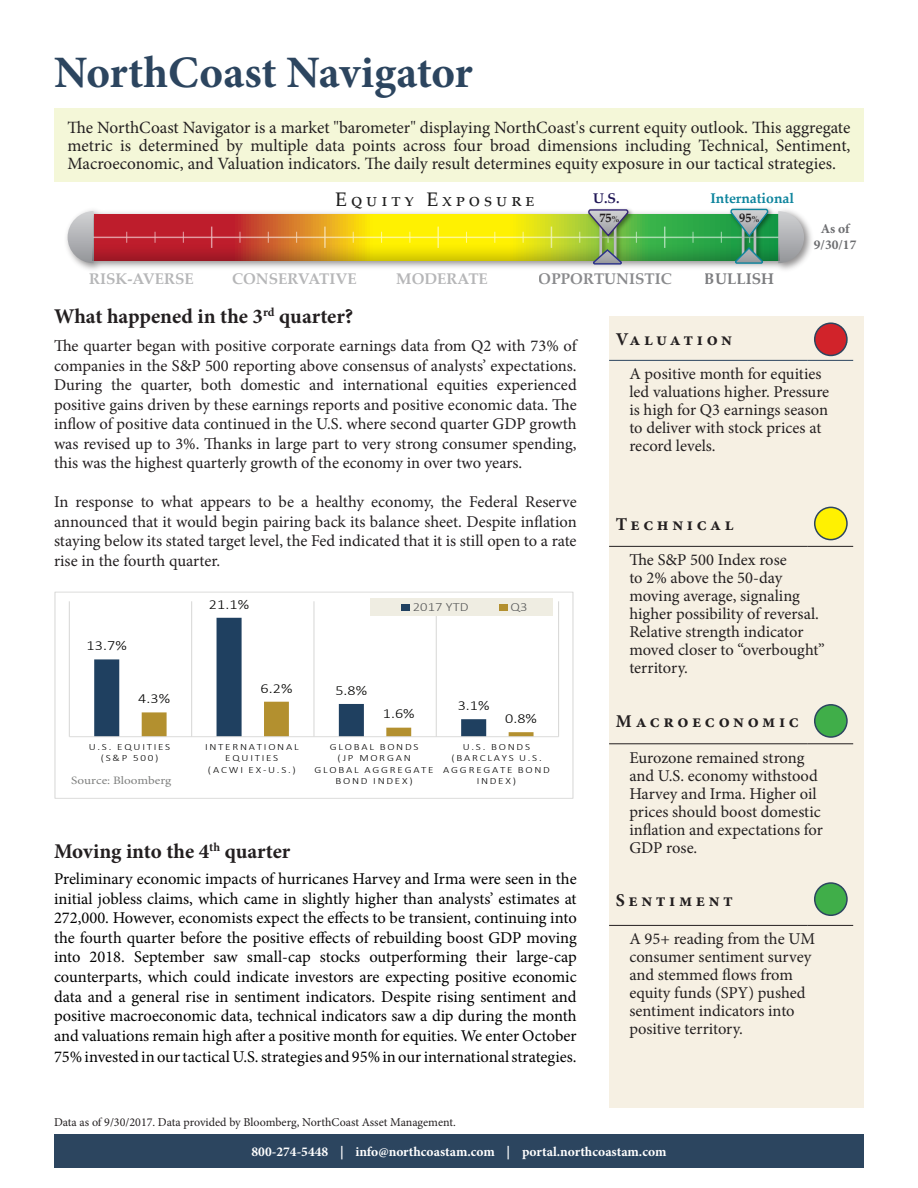
<style>
.page{position:relative;width:918px;height:1188px;background:#fff}
.page>*{position:absolute;margin:0;border:0;box-sizing:border-box;transform-origin:0 0}
.t1{font:700 45px "Minion Pro";letter-spacing:-.015em;color:#2c455f}
.t2{font:700 21px "Minion Pro";letter-spacing:-.01em;color:#231f20}
.t3{font:19.65px "Palatino Linotype";letter-spacing:.2em;color:#1e1e1e}
.t4{font:700 18px "Minion Pro";letter-spacing:.2em;color:#231f20}
.t5{font:17.25px/18px "Minion Pro";color:#231f20;text-align:justify}
.t6{font:16.5px/18px "Minion Pro";color:#231f20}
.t7{font:16.5px/19.5px "Minion Pro";color:#000;text-align:justify}
.t8{font:700 15.45px "Palatino Linotype";color:#6c6d70}
.t9{font:700 14.1px "Palatino Linotype";color:#0d849d}
.t10{font:700 14.1px "Palatino Linotype";color:#211857}
.t11{font:300 13.95px "Calibri";color:#050504;scale:1.16 1}
.t12{font:700 13.5px "Minion Pro";color:#fff}
.t13{font:700 13.5px/16.2px "Minion Pro";color:#6c6d70;text-align:center}
.t14{font:300 12.6px "Calibri";color:#595a5a;scale:1.16 1}
.t15{font:700 12.6px "Palatino Linotype";color:#231f20}
.t16{font:12px "Minion Pro";color:#231f20}
.t17{font:11.25px "Minion Pro";color:#7f807f;scale:1.16 1}
.t18{font:300 9.45px/11.4px "Calibri";letter-spacing:.16em;color:#050504;text-align:center;scale:1.16 1}
.s1{font-size:8.4px}
</style>
<div class="page">
<img style="left:66px;top:210px;width:746px;height:60px">
<svg style="left:68px;top:211px;width:26px;height:52px"></svg>
<svg style="left:778px;top:211px;width:26px;height:52px"></svg>
<svg style="left:93px;top:214px;width:687px;height:46px;background:#bd9627"></svg>
<img style="left:584px;top:208px;width:53px;height:58px">
<svg style="left:587px;top:209px;width:42px;height:56px;background:#8ba874"></svg>
<img style="left:726px;top:208px;width:50px;height:58px">
<svg style="left:730px;top:208px;width:39px;height:56px;background:#589f7c"></svg>
<div style="left:54px;top:108px;width:810px;height:73px;background:#f4f7d8"></div>
<div style="left:609px;top:316px;width:255px;height:792px;background:#f6f0e3"></div>
<hr style="left:609px;top:360px;width:198px;height:1px;background:#2c455f">
<hr style="left:807px;top:360px;width:46px;height:1px;background:#2c455f">
<hr style="left:609px;top:546px;width:198px;height:1px;background:#231f20">
<hr style="left:807px;top:546px;width:46px;height:1px;background:#231f20">
<hr style="left:609px;top:744px;width:198px;height:1px;background:#231f20">
<hr style="left:807px;top:744px;width:46px;height:1px;background:#231f20">
<hr style="left:609px;top:925px;width:198px;height:1px;background:#231f20">
<hr style="left:807px;top:925px;width:46px;height:1px;background:#231f20">
<div style="left:815px;top:323px;width:32px;height:32px;background:#d1232a;border-radius:50%"></div>
<div style="left:814px;top:322px;width:34px;height:34px;border:2px solid #2c455f;border-radius:50%"></div>
<div style="left:815px;top:507px;width:32px;height:33px;background:#fff101;border-radius:50%"></div>
<div style="left:814px;top:507px;width:34px;height:33px;border:2px solid #2c455f;border-radius:50%"></div>
<div style="left:815px;top:705px;width:32px;height:32px;background:#40ae49;border-radius:50%"></div>
<div style="left:814px;top:704px;width:34px;height:34px;border:2px solid #2c455f;border-radius:50%"></div>
<div style="left:815px;top:883px;width:32px;height:32px;background:#40ae49;border-radius:50%"></div>
<div style="left:814px;top:882px;width:34px;height:34px;border:2px solid #2c455f;border-radius:50%"></div>
<div style="left:54px;top:1134px;width:810px;height:34px;background:#2c455f"></div>
<hr style="left:558px;top:601px;width:1px;height:136px;background:#d9d9d8">
<hr style="left:436px;top:601px;width:1px;height:136px;background:#d9d9d8">
<hr style="left:313px;top:601px;width:1px;height:136px;background:#d9d9d8">
<hr style="left:191px;top:601px;width:1px;height:136px;background:#d9d9d8">
<hr style="left:69px;top:601px;width:1px;height:136px;background:#d9d9d8">
<svg style="left:94px;top:618px;width:342px;height:118px"></svg>
<svg style="left:142px;top:702px;width:392px;height:34px"></svg>
<hr style="left:69px;top:736px;width:490px;height:1px;background:#d9d9d8">
<div style="left:371px;top:599px;width:182px;height:17px;background:#efede2"></div>
<div style="left:401px;top:604px;width:8px;height:7px;background:#1f4060"></div>
<div style="left:499px;top:604px;width:8px;height:7px;background:#b3902f"></div>
<div style="left:54px;top:592px;width:519px;height:207px;border:1px solid #d9d9d8"></div>
<h1 class="t1" style="left:54px;top:41px;width:420px">NorthCoast Navigator</h1>
<p class="t5" style="left:68px;top:119px;width:785px">The NorthCoast Navigator is a market "barometer" displaying NorthCoast's current equity outlook. This aggregate metric is determined by multiple data points across four broad dimensions including Technical, Sentiment, Macroeconomic, and Valuation indicators. The daily result determines equity exposure in our tactical strategies.</p>
<p class="t3" style="left:335px;top:185px;width:201px">EQUITY EXPOSURE</p>
<p class="t10" style="left:593px;top:188px;width:28px">U.S.</p>
<p class="t9" style="left:710px;top:188px;width:85px">International</p>
<p class="t15" style="left:599px;top:209px;width:22px">75<span class="s1">%</span></p>
<p class="t15" style="left:739px;top:209px;width:22px">95<span class="s1">%</span></p>
<p class="t8" style="left:89px;top:268px;width:106px">RISK-AVERSE</p>
<p class="t8" style="left:232px;top:268px;width:126px">CONSERVATIVE</p>
<p class="t8" style="left:396px;top:268px;width:93px">MODERATE</p>
<p class="t8" style="left:539px;top:268px;width:135px">OPPORTUNISTIC</p>
<p class="t8" style="left:705px;top:268px;width:70px">BULLISH</p>
<p class="t13" style="left:814px;top:220px;width:44px">As of<br>9/30/17</p>
<p class="t2" style="left:54px;top:301px;width:301px">What happened in the 3<sup>rd</sup> quarter?</p>
<p class="t6" style="left:54px;top:336px;width:524px;line-height:19.5px;text-align:justify">The quarter began with positive corporate earnings data from Q2 with 73% of companies in the S&amp;P 500 reporting above consensus of analysts’ expectations.<br>During the quarter, both domestic and international equities experienced positive gains driven by these earnings reports and positive economic data. The inflow of positive data continued in the U.S. where second quarter GDP growth was revised up to 3%. Thanks in large part to very strong consumer spending, this was the highest quarterly growth of the economy in over two years.</p>
<p class="t6" style="left:54px;top:492px;width:524px;line-height:19.5px;text-align:justify">In response to what appears to be a healthy economy, the Federal Reserve announced that it would begin pairing back its balance sheet. Despite inflation staying below its stated target level, the Fed indicated that it is still open to a rate rise in the fourth quarter.</p>
<p class="t11" style="left:87px;top:637px;width:36px">13.7%</p>
<p class="t11" style="left:138px;top:690px;width:29px">4.3%</p>
<p class="t11" style="left:209px;top:596px;width:36px">21.1%</p>
<p class="t11" style="left:261px;top:680px;width:29px">6.2%</p>
<p class="t14" style="left:413px;top:599px;width:49px">2017 YTD</p>
<p class="t14" style="left:511px;top:599px;width:16px">Q3</p>
<p class="t11" style="left:335px;top:681px;width:29px">5.8%</p>
<p class="t11" style="left:458px;top:697px;width:29px">3.1%</p>
<p class="t11" style="left:383px;top:705px;width:29px">1.6%</p>
<p class="t11" style="left:505px;top:710px;width:29px">0.8%</p>
<p class="t18" style="left:89px;top:741px;width:72px">U.S. EQUITIES (S&amp;P 500)</p>
<p class="t18" style="left:205px;top:741px;width:82px">INTERNATIONAL<br>EQUITIES<br>(ACWI EX-U.S.)</p>
<p class="t18" style="left:314px;top:741px;width:104px">GLOBAL BONDS<br>(JP MORGAN<br>GLOBAL AGGREGATE<br>BOND INDEX)</p>
<p class="t18" style="left:443px;top:741px;width:94px">U.S. BONDS (BARCLAYS U.S.<br>AGGREGATE BOND<br>INDEX)</p>
<p class="t17" style="left:71px;top:773px;width:88px">Source: Bloomberg</p>
<p class="t2" style="left:54px;top:837px;width:238px">Moving into the 4<sup>th</sup> quarter</p>
<p class="t7" style="left:54px;top:870px;width:524px">Preliminary economic impacts of hurricanes Harvey and Irma were seen in the initial jobless claims, which came in slightly higher than analysts’ estimates at 272,000. However, economists expect the effects to be transient, continuing into the fourth quarter before the positive effects of rebuilding boost GDP moving into 2018. September saw small-cap stocks outperforming their large-cap counterparts, which could indicate investors are expecting positive economic data and a general rise in sentiment indicators. Despite rising sentiment and positive macroeconomic data, technical indicators saw a dip during the month and valuations remain high after a positive month for equities. We enter October</p>
<p class="t7" style="left:54px;top:1047px;width:524px">75% invested in our tactical U.S. strategies and 95% in our international strategies.</p>
<p class="t16" style="left:54px;top:1115px;width:403px">Data as of 9/30/2017. Data provided by Bloomberg, NorthCoast Asset Management.</p>
<p class="t4" style="left:616px;top:327px;width:118px">Valuation</p>
<p class="t6" style="left:629px;top:365px;width:201px">A positive month for equities led valuations higher. Pressure is high for Q3 earnings season to deliver with stock prices at record levels.</p>
<p class="t4" style="left:616px;top:512px;width:119px">Technical</p>
<p class="t6" style="left:629px;top:551px;width:197px">The S&amp;P 500 Index rose<br>to 2% above the 50-day moving average, signaling higher possibility of reversal.<br>Relative strength indicator moved closer to “overbought” territory.</p>
<p class="t4" style="left:616px;top:709px;width:185px">Macroeconomic</p>
<p class="t6" style="left:629px;top:748px;width:195px">Eurozone remained strong and U.S. economy withstood<br>Harvey and Irma. Higher oil prices should boost domestic inflation and expectations for<br>GDP rose.</p>
<p class="t4" style="left:616px;top:887px;width:119px">Sentiment</p>
<p class="t6" style="left:629px;top:930px;width:187px">A 95+ reading from the UM consumer sentiment survey and stemmed flows from equity funds (SPY) pushed sentiment indicators into positive territory.</p>
<p class="t12" style="left:252px;top:1142px;width:416px">800-274-5448 | info@northcoastam.com | portal.northcoastam.com</p>
</div>
